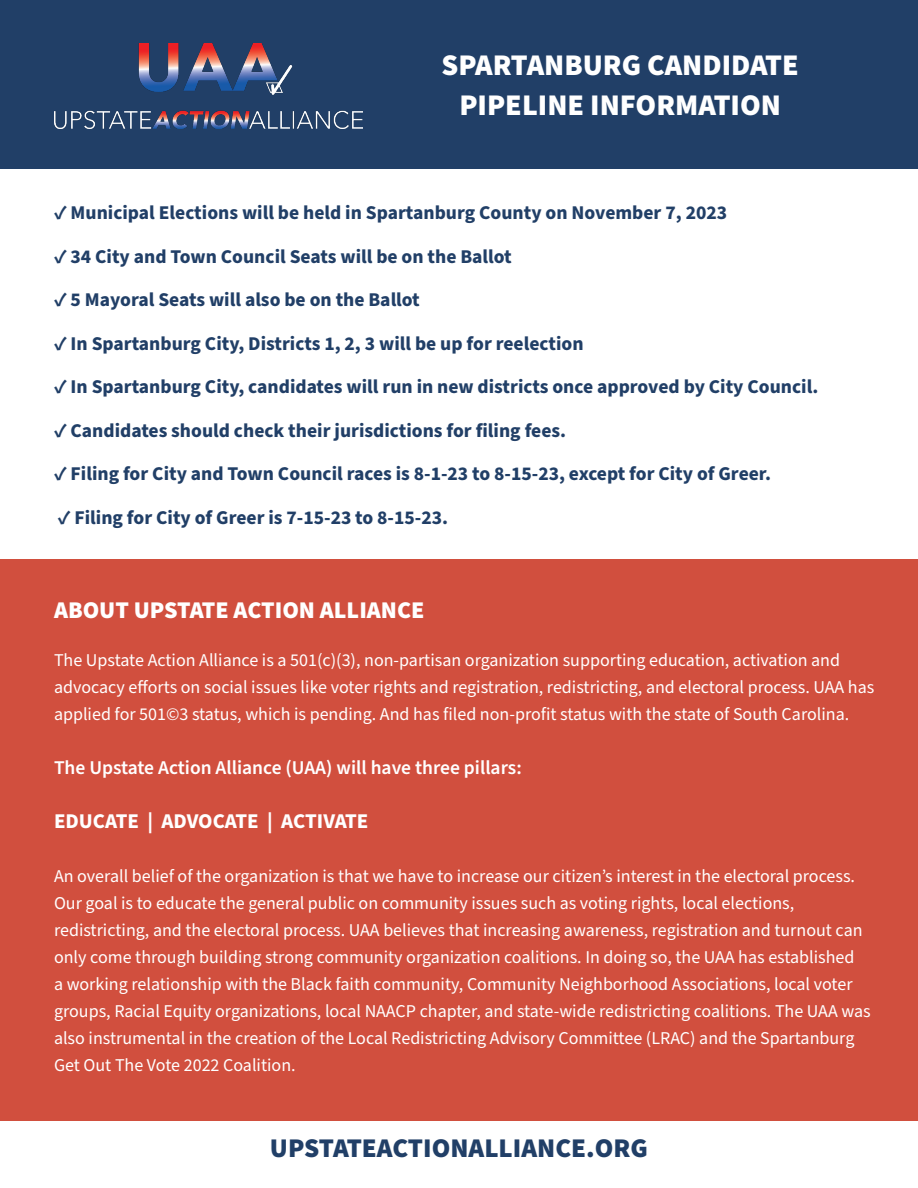
<style>
.page{position:relative;width:918px;height:1188px;background:#fff}
.page>*{position:absolute;margin:0;border:0;box-sizing:border-box;transform-origin:0 0}
.t1{font:900 30px "Source Sans Pro";color:#fff}
.t2{font:900 27px "Source Sans Pro";color:#213f67}
.t3{font:900 24px "Source Sans Pro";color:#fff}
.t4{font:700 21px "Source Sans Pro";color:#fff}
.t5{font:700 19.5px "Source Sans Pro";color:#213f67}
.t6{font:600 19.5px "Source Sans Pro";color:#fff}
.t7{font:18px/27px "Source Sans Pro";color:#fff}
</style>
<div class="page">
<div style="left:0;top:0;width:918px;height:168px;background:#213f67"></div>
<div style="left:0;top:559px;width:918px;height:562px;background:#d14f3e"></div>
<img style="left:54px;top:44px;width:309px;height:85px">
<p class="t1" style="left:442px;top:44px;width:359px">SPARTANBURG CANDIDATE</p>
<p class="t1" style="left:459px;top:85px;width:323px">PIPELINE INFORMATION</p>
<p class="t5" style="left:54px;top:199px;width:675px">✓ Municipal Elections will be held in Spartanburg County on November 7, 2023</p>
<p class="t5" style="left:54px;top:243px;width:459px">✓ 34 City and Town Council Seats will be on the Ballot</p>
<p class="t5" style="left:54px;top:286px;width:367px">✓ 5 Mayoral Seats will also be on the Ballot</p>
<p class="t5" style="left:54px;top:330px;width:531px">✓ In Spartanburg City, Districts 1, 2, 3 will be up for reelection</p>
<p class="t5" style="left:54px;top:373px;width:766px">✓ In Spartanburg City, candidates will run in new districts once approved by City Council.</p>
<p class="t5" style="left:54px;top:417px;width:514px">✓ Candidates should check their jurisdictions for filing fees.</p>
<p class="t5" style="left:54px;top:460px;width:719px">✓ Filing for City and Town Council races is 8-1-23 to 8-15-23, except for City of Greer.</p>
<p class="t5" style="left:58px;top:504px;width:392px">✓ Filing for City of Greer is 7-15-23 to 8-15-23.</p>
<p class="t3" style="left:54px;top:593px;width:372px">ABOUT UPSTATE ACTION ALLIANCE</p>
<p class="t7" style="left:54px;top:647px;width:822px">The Upstate Action Alliance is a 501(c)(3), non-partisan organization supporting education, activation and advocacy efforts on social issues like voter rights and registration, redistricting, and electoral process. UAA has applied for 501©3 status, which is pending. And has filed non-profit status with the state of South Carolina.</p>
<p class="t6" style="left:54px;top:754px;width:469px">The Upstate Action Alliance (UAA) will have three pillars:</p>
<p class="t4" style="left:54px;top:806px;width:316px">EDUCATE | ADVOCATE | ACTIVATE</p>
<p class="t7" style="left:54px;top:863px;width:818px">An overall belief of the organization is that we have to increase our citizen’s interest in the electoral process.<br>Our goal is to educate the general public on community issues such as voting rights, local elections, redistricting, and the electoral process. UAA believes that increasing awareness, registration and turnout can only come through building strong community organization coalitions. In doing so, the UAA has established<br>a working relationship with the Black faith community, Community Neighborhood Associations, local voter groups, Racial Equity organizations, local NAACP chapter, and state-wide redistricting coalitions. The UAA was also instrumental in the creation of the Local Redistricting Advisory Committee (LRAC) and the Spartanburg Get Out The Vote 2022 Coalition.</p>
<p class="t2" style="left:270px;top:1129px;width:380px">UPSTATEACTIONALLIANCE.ORG</p>
</div>
